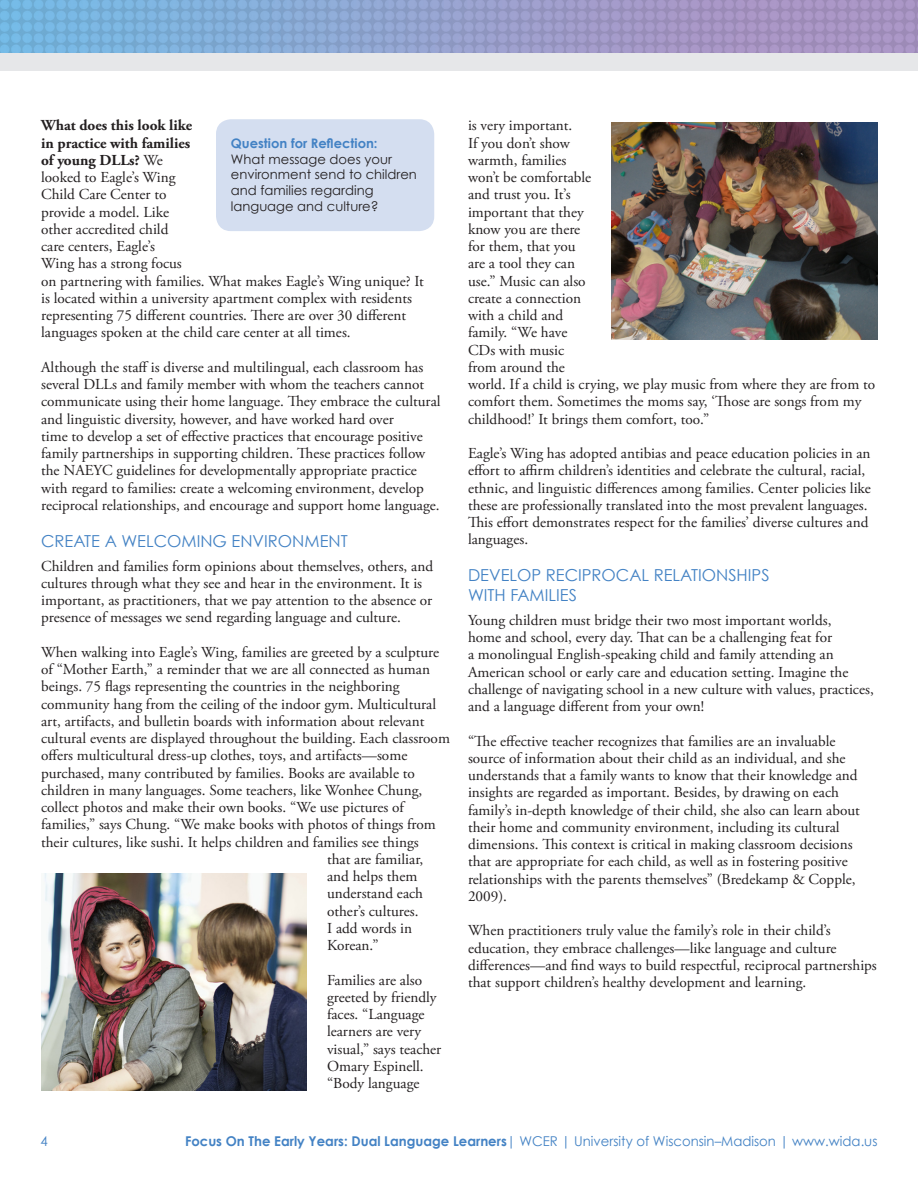
<style>
.page{position:relative;width:918px;height:1188px;background:#fff}
.page>*{position:absolute;margin:0;border:0;box-sizing:border-box;transform-origin:0 0}
.steps{font:16.5px/19.8px "Century Gothic";color:#4382c4}
.body{font:15.15px/17.2px "Adobe Garamond Pro";color:#231f20}
.t1{font:13.5px "Century Gothic";color:#4382c4}
.steps-2{font:13.2px/15.8px "Century Gothic";color:#231f20}
.steps-3{font:700 13.2px "Century Gothic";color:#4382c4}
.s1{font-weight:700}
</style>
<div class="page">
<div style="left:216px;top:119px;width:218px;height:112px;background:#d4def0;border-radius:15px"></div>
<img style="left:41px;top:873px;width:266px;height:218px">
<img style="left:612px;top:122px;width:265px;height:218px">
<img style="left:0;top:0;width:918px;height:53px">
<div style="left:0;top:53px;width:918px;height:17px;background:#e6e7e9"></div>
<p class="body" style="left:41px;top:117px;width:384px"><span class="s1">What does this look like<br>in practice with families<br>of young DLLs?</span> We<br>looked to Eagle’s Wing<br>Child Care Center to<br>provide a model. Like<br>other accredited child<br>care centers, Eagle’s<br>Wing has a strong focus<br>on partnering with families. What makes Eagle’s Wing unique? It is located within a university apartment complex with residents representing 75 different countries. There are over 30 different languages spoken at the child care center at all times.</p>
<p class="body" style="left:41px;top:359px;width:401px">Although the staff is diverse and multilingual, each classroom has several DLLs and family member with whom the teachers cannot communicate using their home language. They embrace the cultural and linguistic diversity, however, and have worked hard over<br>time to develop a set of effective practices that encourage positive family partnerships in supporting children. These practices follow the NAEYC guidelines for developmentally appropriate practice with regard to families: create a welcoming environment, develop reciprocal relationships, and encourage and support home language.</p>
<p class="steps" style="left:41px;top:531px;width:308px">CREATE A WELCOMING ENVIRONMENT</p>
<p class="body" style="left:41px;top:558px;width:394px">Children and families form opinions about themselves, others, and cultures through what they see and hear in the environment. It is important, as practitioners, that we pay attention to the absence or presence of messages we send regarding language and culture.</p>
<p class="body" style="left:41px;top:644px;width:400px">When walking into Eagle’s Wing, families are greeted by a sculpture</p>
<p class="body" style="left:41px;top:661px;width:390px">of “Mother Earth,” a reminder that we are all connected as human</p>
<p class="body" style="left:41px;top:678px;width:360px">beings. 75 flags representing the countries in the neighboring</p>
<p class="body" style="left:41px;top:696px;width:396px">community hang from the ceiling of the indoor gym. Multicultural</p>
<p class="body" style="left:41px;top:713px;width:385px">art, artifacts, and bulletin boards with information about relevant</p>
<p class="body" style="left:41px;top:730px;width:410px">cultural events are displayed throughout the building. Each classroom</p>
<p class="body" style="left:41px;top:747px;width:368px">offers multicultural dress-up clothes, toys, and artifacts—some</p>
<p class="body" style="left:41px;top:765px;width:375px">purchased, many contributed by families. Books are available to</p>
<p class="body" style="left:41px;top:782px;width:383px">children in many languages. Some teachers, like Wonhee Chung,</p>
<p class="body" style="left:41px;top:799px;width:364px">collect photos and make their own books. “We use pictures of</p>
<p class="body" style="left:41px;top:816px;width:396px">families,” says Chung. “We make books with photos of things from</p>
<p class="body" style="left:41px;top:834px;width:379px">their cultures, like sushi. It helps children and families see things</p>
<p class="body" style="left:327px;top:851px;width:98px">that are familiar,</p>
<p class="body" style="left:327px;top:868px;width:92px">and helps them</p>
<p class="body" style="left:327px;top:885px;width:98px">understand each</p>
<p class="body" style="left:327px;top:903px;width:93px">other’s cultures.</p>
<p class="body" style="left:327px;top:920px;width:87px">I add words in</p>
<p class="body" style="left:327px;top:937px;width:53px">Korean.”</p>
<p class="body" style="left:327px;top:972px;width:116px">Families are also greeted by friendly faces. “Language learners are very visual,” says teacher<br>Omary Espinell. “Body language</p>
<p class="steps-3" style="left:231px;top:135px;width:148px">Question for Reflection:</p>
<p class="steps-2" style="left:231px;top:151px;width:187px">What message does your environment send to children and families regarding language and culture?</p>
<p class="body" style="left:468px;top:117px;width:409px">is very important.<br>If you don’t show<br>warmth, families<br>won’t be comfortable<br>and trust you. It’s<br>important that they<br>know you are there<br>for them, that you<br>are a tool they can<br>use.” Music can also<br>create a connection<br>with a child and<br>family. “We have<br>CDs with music<br>from around the<br>world. If a child is crying, we play music from where they are from to comfort them. Sometimes the moms say, ‘Those are songs from my childhood!’ It brings them comfort, too.”</p>
<p class="body" style="left:468px;top:445px;width:404px">Eagle’s Wing has adopted antibias and peace education policies in an effort to affirm children’s identities and celebrate the cultural, racial, ethnic, and linguistic differences among families. Center policies like these are professionally translated into the most prevalent languages.<br>This effort demonstrates respect for the families’ diverse cultures and languages.</p>
<p class="steps" style="left:468px;top:565px;width:303px">DEVELOP RECIPROCAL RELATIONSHIPS<br>WITH FAMILIES</p>
<p class="body" style="left:468px;top:612px;width:407px">Young children must bridge their two most important worlds,<br>home and school, every day. That can be a challenging feat for<br>a monolingual English-speaking child and family attending an American school or early care and education setting. Imagine the challenge of navigating school in a new culture with values, practices, and a language different from your own!</p>
<p class="body" style="left:468px;top:733px;width:393px">“The effective teacher recognizes that families are an invaluable source of information about their child as an individual, and she understands that a family wants to know that their knowledge and insights are regarded as important. Besides, by drawing on each family’s in-depth knowledge of their child, she also can learn about their home and community environment, including its cultural dimensions. This context is critical in making classroom decisions that are appropriate for each child, as well as in fostering positive relationships with the parents themselves” (Bredekamp &amp; Copple, 2009).</p>
<p class="body" style="left:468px;top:922px;width:410px">When practitioners truly value the family’s role in their child’s education, they embrace challenges—like language and culture differences—and find ways to build respectful, reciprocal partnerships that support children’s healthy development and learning.</p>
<p class="t1" style="left:40px;top:1133px;width:9px">4</p>
<p class="t1" style="left:185px;top:1133px;width:694px"><span class="s1">Focus On The Early Years: Dual Language Learners</span>| WCER | University of Wisconsin–Madison | www.wida.us</p>
</div>
